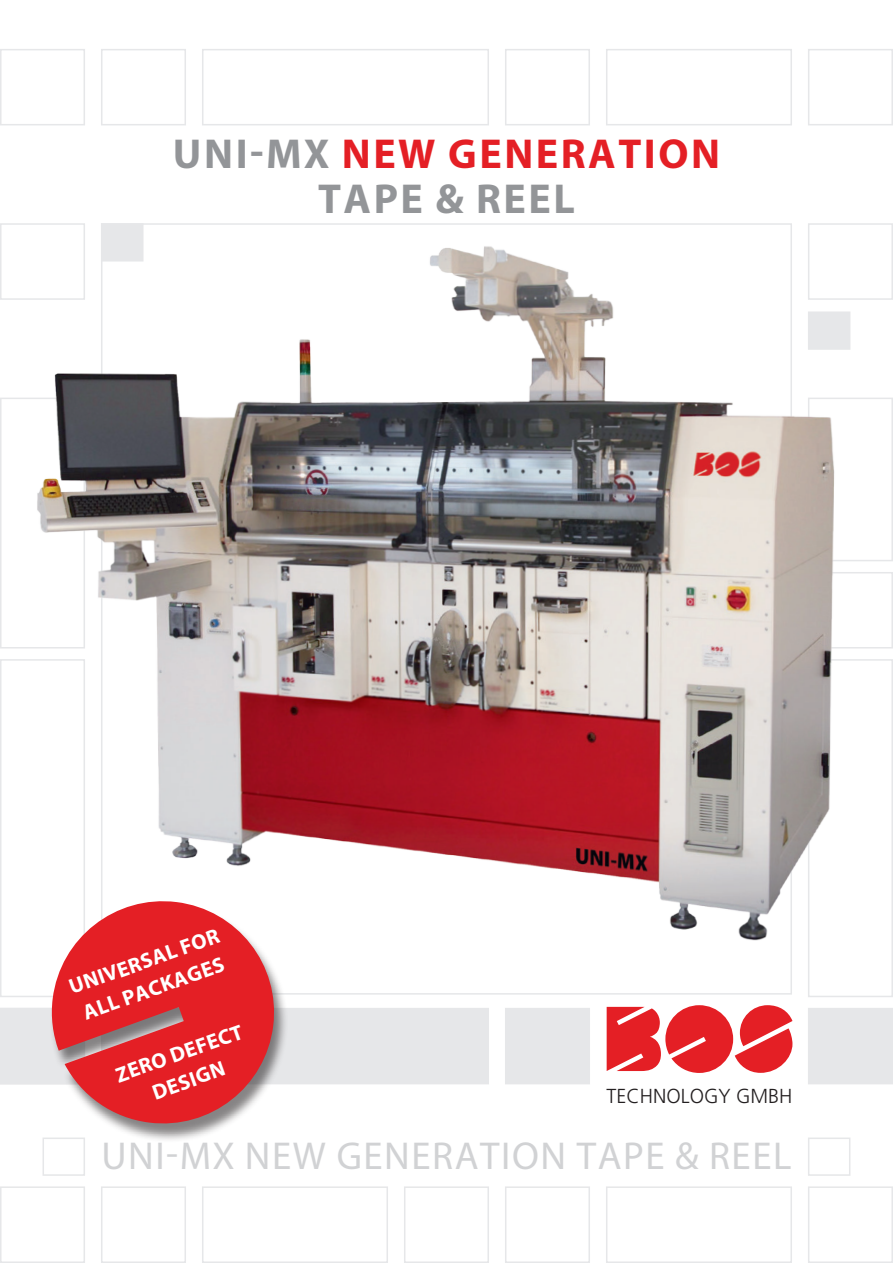
<style>
.page{position:relative;width:893px;height:1263px;background:#fff}
.page>*{position:absolute;margin:0;border:0;box-sizing:border-box;transform-origin:0 0}
.t1{font:700 42px/45px "Myriad Pro";letter-spacing:.06em;color:#939598;text-align:center}
.t2{font:39px "Myriad Pro";letter-spacing:.04em;color:#d1d2d4}
.t3{font:700 21.3px/28.5px "Myriad Pro";color:#fff}
.t4{font:300 20.25px "Frutiger LT Std";color:#231f20}
.s1{color:#e41f25}
</style>
<div class="page">
<div style="left:808px;top:1137px;width:42px;height:39px;background:#fff;border:2px solid #e6e7e9"></div>
<svg style="left:841px;top:398px;width:52px;height:163px"></svg>
<svg style="left:0;top:398px;width:30px;height:251px"></svg>
<div style="left:808px;top:572px;width:85px;height:76px;border:2px solid #e6e7e9"></div>
<svg style="left:808px;top:659px;width:85px;height:338px"></svg>
<div style="left:0;top:49px;width:85px;height:76px;border:2px solid #e6e7e9"></div>
<div style="left:808px;top:49px;width:85px;height:76px;border:2px solid #e6e7e9"></div>
<div style="left:101px;top:49px;width:85px;height:76px;border:2px solid #e6e7e9"></div>
<svg style="left:202px;top:49px;width:287px;height:77px"></svg>
<div style="left:505px;top:49px;width:85px;height:76px;border:2px solid #e6e7e9"></div>
<svg style="left:606px;top:49px;width:186px;height:77px"></svg>
<div style="left:43px;top:1137px;width:42px;height:39px;background:#fff;border:2px solid #e6e7e9"></div>
<div style="left:505px;top:1008px;width:85px;height:76px;background:#e6e7e9"></div>
<div style="left:808px;top:1186px;width:85px;height:77px;border:2px solid #e6e7e9"></div>
<div style="left:404px;top:1186px;width:85px;height:77px;border:2px solid #e6e7e9"></div>
<svg style="left:202px;top:1186px;width:186px;height:77px"></svg>
<svg style="left:505px;top:1186px;width:85px;height:77px"></svg>
<svg style="left:606px;top:1186px;width:186px;height:77px"></svg>
<div style="left:0;top:1186px;width:85px;height:77px;border:2px solid #e6e7e9"></div>
<div style="left:101px;top:1186px;width:85px;height:77px;border:2px solid #e6e7e9"></div>
<svg style="left:0;top:659px;width:49px;height:338px"></svg>
<div style="left:289px;top:1008px;width:200px;height:76px;background:#e6e7e9"></div>
<div style="left:808px;top:1008px;width:85px;height:76px;background:#e6e7e9"></div>
<div style="left:0;top:1008px;width:49px;height:77px;background:#e6e7e9"></div>
<div style="left:808px;top:223px;width:85px;height:77px;border:2px solid #e6e7e9"></div>
<div style="left:0;top:223px;width:85px;height:77px;border:2px solid #e6e7e9"></div>
<svg style="left:841px;top:311px;width:10px;height:39px"></svg>
<img style="left:30px;top:224px;width:811px;height:717px">
<svg style="left:607px;top:1005px;width:185px;height:68px"></svg>
<div style="left:49px;top:903px;width:240px;height:240px;background:#231f20;opacity:.55"></div>
<svg style="left:50px;top:894px;width:231px;height:236px;fill:#e41f25"></svg>
<h1 class="t1" style="left:173px;top:130px;width:548px">UNI-MX <span class="s1">NEW GENERATION<br></span>TAPE &amp; REEL</h1>
<p class="t3" style="left:65px;top:973px;width:159px;rotate:-19deg">UNIVERSAL FOR<br>ALL PACKAGES</p>
<p class="t3" style="left:111px;top:1061px;width:135px;text-align:center;rotate:-19deg">ZERO DEFECT<br>DESIGN</p>
<p class="t4" style="left:607px;top:1084px;width:187px">TECHNOLOGY GMBH</p>
<h2 class="t2" style="left:101px;top:1132px;width:692px">UNI-MX NEW GENERATION TAPE &amp; REEL</h2>
</div>
